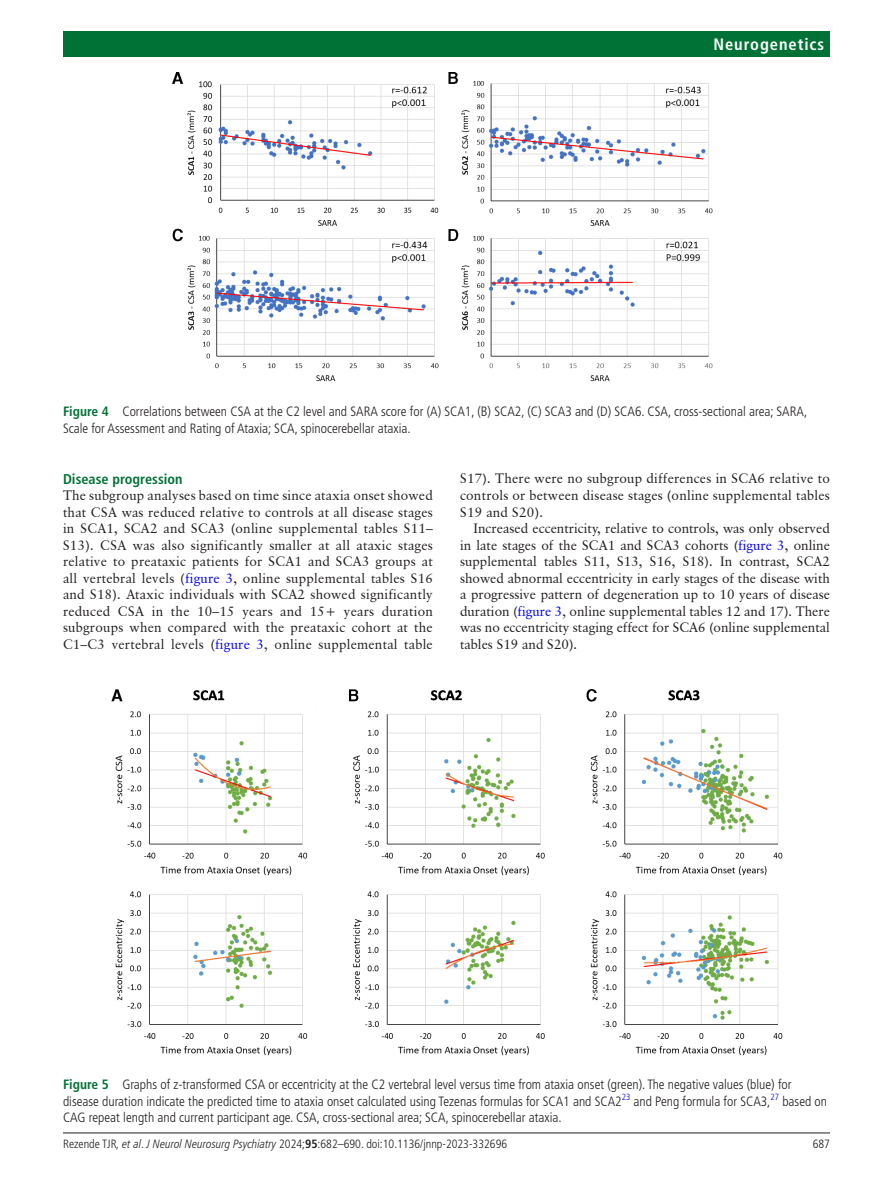
<style>
.page{position:relative;width:893px;height:1191px;background:#fff}
.page>*{position:absolute;margin:0;border:0;box-sizing:border-box;transform-origin:0 0}
.t1{font:700 condensed 16.5px "Frutiger LT Pro";letter-spacing:.055em;color:#fff}
.t2{font:700 condensed 14.25px "Frutiger LT Pro";color:#007236}
.t3{font:13.5px/16.5px "Classical Garamond BT";letter-spacing:.015em;color:#231f20;text-align:justify}
.t4{font:300 condensed 13.5px/16.5px "Frutiger LT Pro";color:#231f20}
.t5{font:300 condensed 12px "Frutiger LT Pro";color:#231f20}
.s1{font-weight:700;color:#007236}
.s2{color:#00f}
.s3{font-style:italic}
.s4{font-weight:700}
</style>
<div class="page">
<hr style="left:63px;top:1132px;width:767px;height:1px;background:#231f20">
<div style="left:63px;top:31px;width:767px;height:25px;background:#007236"></div>
<img style="left:173px;top:72px;width:540px;height:310px">
<img style="left:111px;top:689px;width:672px;height:367px">
<p class="t1" style="left:713px;top:34px;width:112px">Neurogenetics</p>
<p class="t4" style="left:63px;top:403px;width:746px"><span class="s1">Figure 4</span> Correlations between CSA at the C2 level and SARA score for (A) SCA1, (B) SCA2, (C) SCA3 and (D) SCA6. CSA, cross-sectional area; SARA,<br>Scale for Assessment and Rating of Ataxia; SCA, spinocerebellar ataxia.</p>
<p class="t2" style="left:63px;top:470px;width:121px">Disease progression</p>
<p class="t3" style="left:63px;top:487px;width:371px">The subgroup analyses based on time since ataxia onset showed that CSA was reduced relative to controls at all disease stages in SCA1, SCA2 and SCA3 (online supplemental tables S11– S13). CSA was also significantly smaller at all ataxic stages relative to preataxic patients for SCA1 and SCA3 groups at all vertebral levels (<span class="s2">figure 3</span>, online supplemental tables S16 and S18). Ataxic individuals with SCA2 showed significantly reduced CSA in the 10–15 years and 15+ years duration subgroups when compared with the preataxic cohort at the C1–C3 vertebral levels (<span class="s2">figure 3</span>, online supplemental table</p>
<p class="t3" style="left:460px;top:470px;width:371px">S17). There were no subgroup differences in SCA6 relative to controls or between disease stages (online supplemental tables S19 and S20).</p>
<p class="t3" style="left:460px;top:520px;width:371px;text-indent:14px">Increased eccentricity, relative to controls, was only observed in late stages of the SCA1 and SCA3 cohorts (<span class="s2">figure 3</span>, online supplemental tables S11, S13, S16, S18). In contrast, SCA2 showed abnormal eccentricity in early stages of the disease with a progressive pattern of degeneration up to 10 years of disease duration (<span class="s2">figure 3</span>, online supplemental tables 12 and 17). There was no eccentricity staging effect for SCA6 (online supplemental tables S19 and S20).</p>
<p class="t4" style="left:63px;top:1076px;width:766px"><span class="s1">Figure 5</span> Graphs of z-transformed CSA or eccentricity at the C2 vertebral level versus time from ataxia onset (green). The negative values (blue) for disease duration indicate the predicted time to ataxia onset calculated using Tezenas formulas for SCA1 and SCA2<sup>23</sup> and Peng formula for SCA3,<sup>27</sup> based on<br>CAG repeat length and current participant age. CSA, cross-sectional area; SCA, spinocerebellar ataxia.</p>
<p class="t5" style="left:63px;top:1136px;width:446px">Rezende TJR<span class="s3">, et al</span>. <span class="s3">J Neurol Neurosurg Psychiatry</span> 2024;<span class="s4">95</span>:682–690. doi:10.1136/jnnp-2023-332696</p>
<p class="t5" style="left:813px;top:1136px;width:19px">687</p>
</div>
